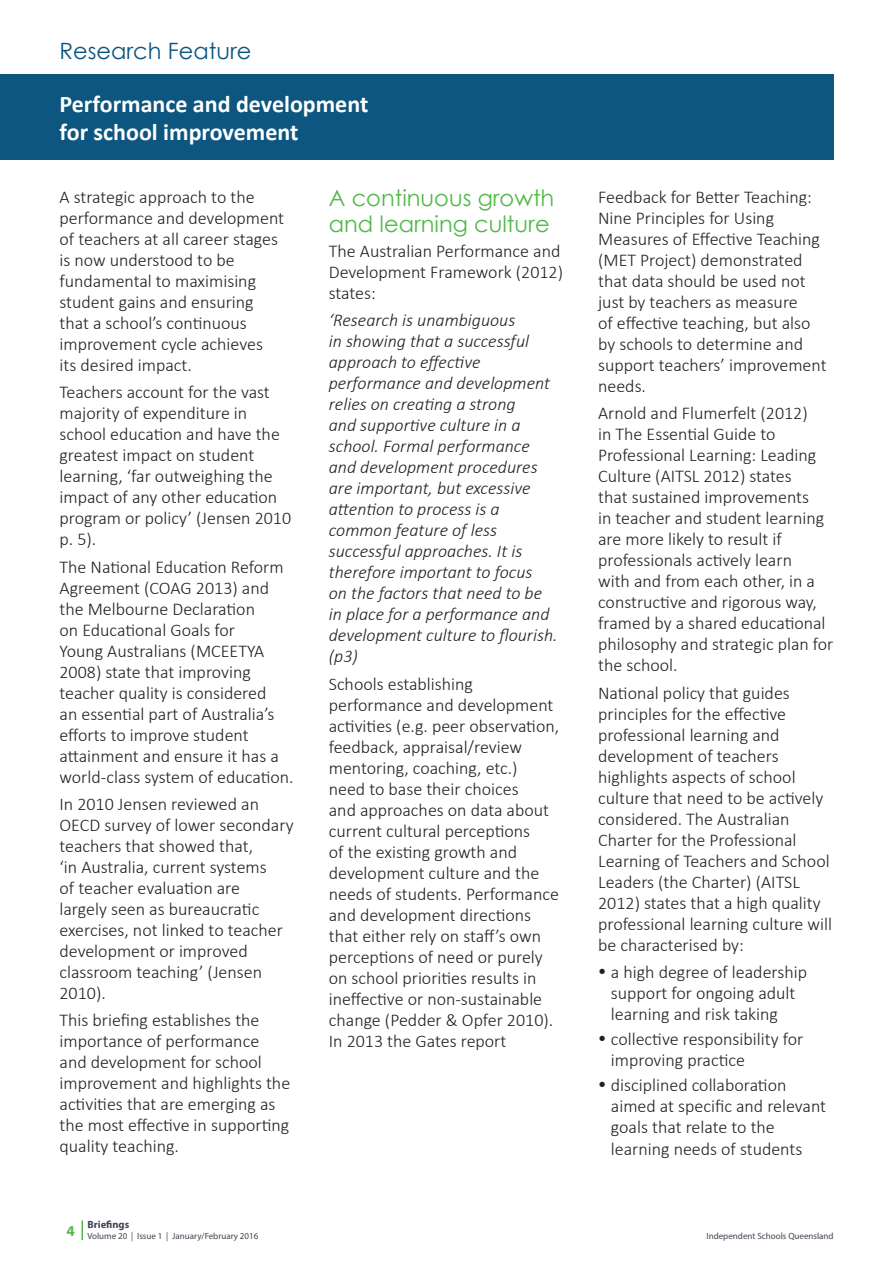
<style>
.page{position:relative;width:893px;height:1263px;background:#fff}
.page>*{position:absolute;margin:0;border:0;box-sizing:border-box;transform-origin:0 0}
.Research_Feature_Hea{font:700 24px/28.8px "Calibri";color:#fff}
.Heading_2{font:22.5px/25.5px "Century Gothic";color:#51b948}
.Research_Feature_Hea-2{font:22.5px "Century Gothic";color:#0c567f}
.t1{font:300 18px/21px "Calibri";color:#231f20}
.t2{font:italic 300 18px/21px "Calibri";color:#231f20}
.t3{font:700 15px "Myriad Pro";color:#51b948}
.t4{font:700 10.5px "Myriad Pro";color:#424351}
.t5{font:9px "Myriad Pro";color:#424351}
</style>
<div class="page">
<svg style="left:82px;top:1220px;width:1px;height:20px"></svg>
<div style="left:0;top:74px;width:833px;height:85px;background:#0c567f"></div>
<p class="Research_Feature_Hea-2" style="left:60px;top:36px;width:193px">Research Feature</p>
<p class="Research_Feature_Hea" style="left:60px;top:89px;width:310px">Performance and development for school improvement</p>
<p class="t1" style="left:60px;top:186px;width:226px">A strategic approach to the performance and development of teachers at all career stages is now understood to be fundamental to maximising student gains and ensuring that a school’s continuous improvement cycle achieves its desired impact.</p>
<p class="t1" style="left:60px;top:381px;width:233px">Teachers account for the vast majority of expenditure in school education and have the greatest impact on student learning, ‘far outweighing the impact of any other education program or policy’ (Jensen 2010 p. 5).</p>
<p class="t1" style="left:60px;top:556px;width:236px">The National Education Reform<br>Agreement (COAG 2013) and the Melbourne Declaration<br>on Educational Goals for<br>Young Australians (MCEETYA<br>2008) state that improving teacher quality is considered<br>an essential part of Australia’s efforts to improve student attainment and ensure it has a world-class system of education.</p>
<p class="t1" style="left:60px;top:793px;width:236px">In 2010 Jensen reviewed an<br>OECD survey of lower secondary teachers that showed that,<br>‘in Australia, current systems<br>of teacher evaluation are<br>largely seen as bureaucratic exercises, not linked to teacher development or improved classroom teaching’ (Jensen<br>2010).</p>
<p class="t1" style="left:60px;top:1010px;width:232px">This briefing establishes the importance of performance and development for school improvement and highlights the activities that are emerging as the most effective in supporting quality teaching.</p>
<p class="Heading_2" style="left:329px;top:185px;width:227px">A continuous growth and learning culture</p>
<p class="t1" style="left:329px;top:240px;width:236px">The Australian Performance and<br>Development Framework (2012) states:</p>
<p class="t2" style="left:329px;top:310px;width:230px">‘Research is unambiguous<br>in showing that a successful approach to effective performance and development relies on creating a strong<br>and supportive culture in a school. Formal performance and development procedures are important, but excessive attention to process is a common feature of less successful approaches. It is therefore important to focus<br>on the factors that need to be in place for a performance and development culture to flourish. (p3)</p>
<p class="t1" style="left:329px;top:673px;width:232px">Schools establishing performance and development activities (e.g. peer observation, feedback, appraisal/review mentoring, coaching, etc.)<br>need to base their choices<br>and approaches on data about current cultural perceptions<br>of the existing growth and development culture and the needs of students. Performance and development directions that either rely on staff’s own perceptions of need or purely on school priorities results in ineffective or non-sustainable change (Pedder &amp; Opfer 2010).<br>In 2013 the Gates report</p>
<p class="t1" style="left:598px;top:186px;width:230px">Feedback for Better Teaching:<br>Nine Principles for Using<br>Measures of Effective Teaching (MET Project) demonstrated that data should be used not just by teachers as measure<br>of effective teaching, but also by schools to determine and support teachers’ improvement needs.</p>
<p class="t1" style="left:598px;top:402px;width:237px">Arnold and Flumerfelt (2012)<br>in The Essential Guide to<br>Professional Learning: Leading<br>Culture (AITSL 2012) states<br>that sustained improvements<br>in teacher and student learning are more likely to result if professionals actively learn<br>with and from each other, in a constructive and rigorous way, framed by a shared educational philosophy and strategic plan for the school.</p>
<p class="t1" style="left:598px;top:682px;width:235px">National policy that guides principles for the effective professional learning and development of teachers highlights aspects of school culture that need to be actively considered. The Australian<br>Charter for the Professional<br>Learning of Teachers and School<br>Leaders (the Charter) (AITSL<br>2012) states that a high quality professional learning culture will be characterised by:</p>
<p class="t1" style="left:611px;top:961px;width:198px">a high degree of leadership support for ongoing adult learning and risk taking</p>
<p class="t1" style="left:611px;top:1028px;width:194px">collective responsibility for improving practice</p>
<p class="t1" style="left:611px;top:1075px;width:217px">disciplined collaboration aimed at specific and relevant goals that relate to the learning needs of students</p>
<p class="t3" style="left:66px;top:1221px;width:10px">4</p>
<p class="t4" style="left:87px;top:1218px;width:43px">Briefings</p>
<p class="t5" style="left:87px;top:1230px;width:172px">Volume 20 | Issue 1 | January/February 2016</p>
<p class="t5" style="left:706px;top:1230px;width:129px">Independent Schools Queensland</p>
</div>
